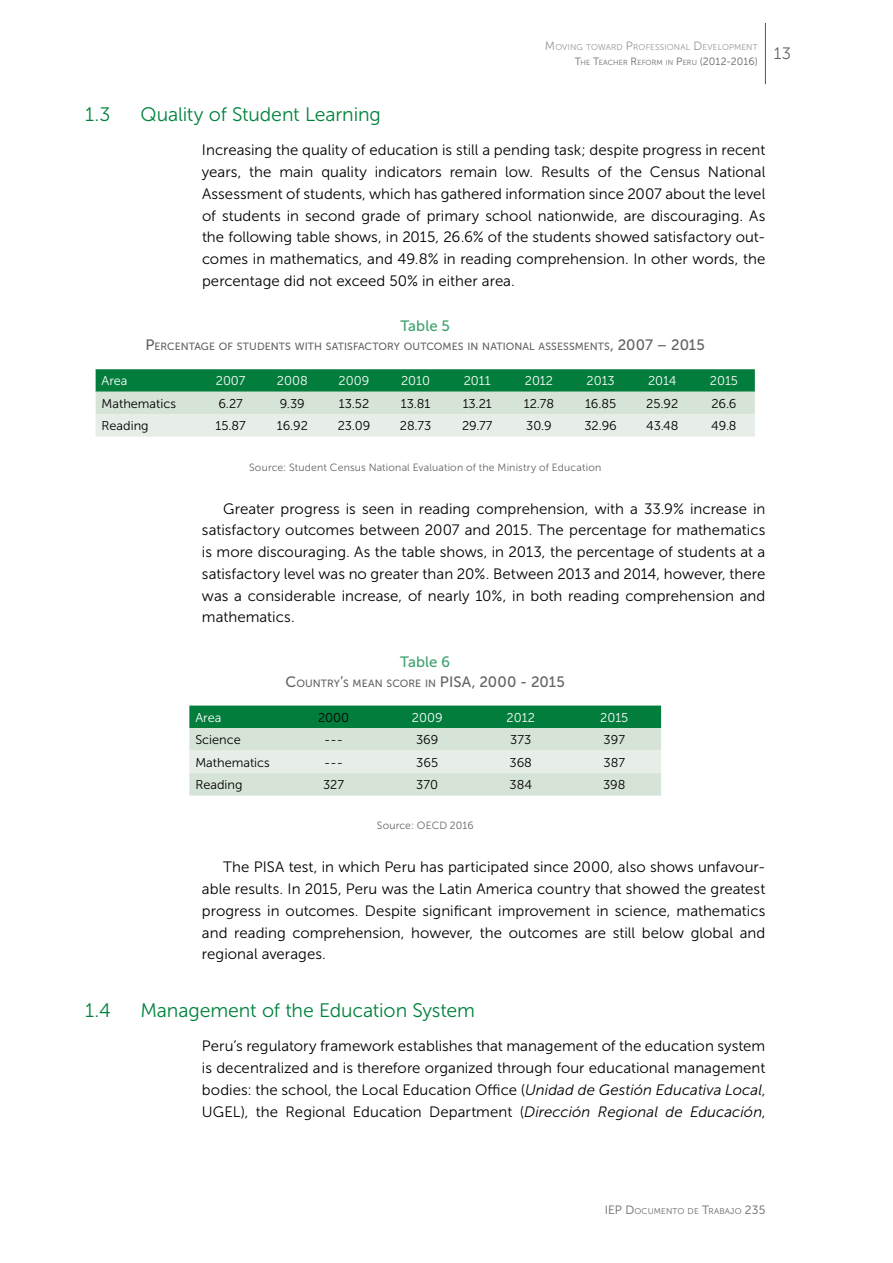
<style>
.page{position:relative;width:893px;height:1263px;background:#fff}
.page>*{position:absolute;margin:0;border:0;box-sizing:border-box;transform-origin:0 0}
.t1{font:19.5px "Museo Sans 300";letter-spacing:-.005em;color:#00833e}
.t2{font:16.5px "Museo Sans 300";color:#636466}
.t3{font:15px/21.8px "Museo Sans 300";letter-spacing:.005em;color:#000;text-align:justify}
.t4{font:15px "Museo Sans 500";color:#40a26e}
.t5{font:12.75px "Museo Sans 300";color:#000}
.t6{font:12.75px "Museo Sans 300";color:#fff}
.t7{font:10.5px "Museo Sans 500";letter-spacing:.005em;color:#636466}
.t8{font:10.5px "Museo Sans 300";letter-spacing:.005em;color:#636466}
.t9{font:8.4px "Museo Sans 300";letter-spacing:.02em;color:#939598}
.t10{font:8.4px "Museo Sans 300";letter-spacing:.02em;color:#636466}
.t11{font:7.35px "Museo Sans 300";letter-spacing:.015em;color:#636466}
.s1{font-size:12px}
.s2{font-size:10.5px}
.s3{font-size:15px}
.s4{font-style:italic}
</style>
<div class="page">
<hr style="left:765px;top:23px;width:1px;height:61px;background:#00833e">
<svg style="left:96px;top:369px;width:659px;height:68px;background:#96c5a9"></svg>
<svg style="left:189px;top:705px;width:472px;height:90px;background:#a5ccb4"></svg>
<p class="t9" style="left:545px;top:43px;width:214px"><span class="s1">M</span>OVING TOWARD <span class="s1">P</span>ROFESSIONAL <span class="s1">D</span> EVELOPM ENT</p>
<p class="t11" style="left:575px;top:59px;width:184px"><span class="s2">T</span>HE <span class="s2">T</span>EACHER <span class="s2">R</span> EFORM IN <span class="s2">P</span>ERU <span class="s2">(2012-2016)</span></p>
<p class="t2" style="left:774px;top:45px;width:19px">13</p>
<h1 class="t1" style="left:85px;top:104px;width:27px">1.3</h1>
<h1 class="t1" style="left:140px;top:104px;width:242px">Quality of Student Learning</h1>
<p class="t3" style="left:202px;top:140px;width:565px">I ncreasing the quality of education is still a pending task; despite progress in recent years, the main quality indicators remain low. Results of the Census N ational Assessment of students, which has gathered information since 2007 about the level of students in second grade of primary school nationwide, are discouraging. As the following table shows, in 2015, 26.6% of the students showed satisfactory out&shy;comes in mathematics, and 49.8% in reading comprehension. I n other words, the percentage did not exceed 50% in either area.</p>
<p class="t4" style="left:400px;top:318px;width:51px">Table 5</p>
<p class="t7" style="left:146px;top:341px;width:561px"><span class="s3">P</span>ERCENTAGE OF STUDENTS WITH SATISFACTORY OUTCOMES IN NATIONAL ASSESSMENTS<span class="s3">, 2007 – 2015</span></p>
<p class="t6" style="left:102px;top:374px;width:27px">Area</p>
<p class="t6" style="left:216px;top:374px;width:31px">2007</p>
<p class="t6" style="left:277px;top:374px;width:32px">2008</p>
<p class="t6" style="left:339px;top:374px;width:32px">2009</p>
<p class="t6" style="left:401px;top:374px;width:31px">2010</p>
<p class="t6" style="left:464px;top:374px;width:29px">2011</p>
<p class="t6" style="left:525px;top:374px;width:30px">2012</p>
<p class="t6" style="left:586px;top:374px;width:30px">2013</p>
<p class="t6" style="left:648px;top:374px;width:30px">2014</p>
<p class="t6" style="left:710px;top:374px;width:30px">2015</p>
<p class="t5" style="left:102px;top:396px;width:76px">Mathematics</p>
<p class="t5" style="left:218px;top:396px;width:26px">6.27</p>
<p class="t5" style="left:280px;top:396px;width:27px">9.39</p>
<p class="t5" style="left:339px;top:396px;width:32px">13.52</p>
<p class="t5" style="left:401px;top:396px;width:31px">13.81</p>
<p class="t5" style="left:463px;top:396px;width:31px">13.21</p>
<p class="t5" style="left:524px;top:396px;width:32px">12.78</p>
<p class="t5" style="left:585px;top:396px;width:33px">16.85</p>
<p class="t5" style="left:646px;top:396px;width:33px">25.92</p>
<p class="t5" style="left:711px;top:396px;width:27px">26.6</p>
<p class="t5" style="left:102px;top:419px;width:49px">Reading</p>
<p class="t5" style="left:216px;top:419px;width:32px">15.87</p>
<p class="t5" style="left:277px;top:419px;width:33px">16.92</p>
<p class="t5" style="left:338px;top:419px;width:34px">23.09</p>
<p class="t5" style="left:400px;top:419px;width:33px">28.73</p>
<p class="t5" style="left:462px;top:419px;width:32px">29.77</p>
<p class="t5" style="left:526px;top:419px;width:27px">30.9</p>
<p class="t5" style="left:584px;top:419px;width:34px">32.96</p>
<p class="t5" style="left:646px;top:419px;width:34px">43.48</p>
<p class="t5" style="left:711px;top:419px;width:27px">49.8</p>
<p class="t8" style="left:249px;top:461px;width:354px">Source: Student Census National Evaluation of the Ministry of Education</p>
<p class="t3" style="left:202px;top:498px;width:565px;text-indent:21px">Greater progress is seen in reading comprehension, with a 33.9% increase in satisfactory outcomes between 2007 and 2015. The percentage for mathematics is more discouraging. As the table shows, in 2013, the percentage of students at a satisfactory level was no greater than 20%. Between 2013 and 2014, however, there was a considerable increase, of nearly 10%, in both reading comprehension and mathematics.</p>
<p class="t4" style="left:400px;top:654px;width:52px">Table 6</p>
<p class="t7" style="left:286px;top:677px;width:281px"><span class="s3">C</span>OUNTRY<span class="s3">’</span>S MEAN SCORE IN <span class="s3">PISA, 2000 - 2015</span></p>
<p class="t6" style="left:195px;top:710px;width:27px">Area</p>
<p class="t5" style="left:318px;top:710px;width:33px">2000</p>
<p class="t6" style="left:412px;top:710px;width:32px">2009</p>
<p class="t6" style="left:507px;top:710px;width:30px">2012</p>
<p class="t6" style="left:600px;top:710px;width:30px">2015</p>
<p class="t5" style="left:195px;top:733px;width:47px">Science</p>
<p class="t5" style="left:324px;top:733px;width:20px">---</p>
<p class="t5" style="left:416px;top:733px;width:24px">369</p>
<p class="t5" style="left:510px;top:733px;width:22px">373</p>
<p class="t5" style="left:604px;top:733px;width:23px">397</p>
<p class="t5" style="left:195px;top:755px;width:76px">Mathematics</p>
<p class="t5" style="left:324px;top:755px;width:20px">---</p>
<p class="t5" style="left:416px;top:755px;width:23px">365</p>
<p class="t5" style="left:510px;top:755px;width:24px">368</p>
<p class="t5" style="left:604px;top:755px;width:23px">387</p>
<p class="t5" style="left:195px;top:778px;width:49px">Reading</p>
<p class="t5" style="left:323px;top:778px;width:22px">327</p>
<p class="t5" style="left:416px;top:778px;width:23px">370</p>
<p class="t5" style="left:509px;top:778px;width:24px">384</p>
<p class="t5" style="left:603px;top:778px;width:24px">398</p>
<p class="t8" style="left:377px;top:820px;width:49px">Source: OECD</p>
<p class="t8" style="left:450px;top:820px;width:25px">2016</p>
<p class="t3" style="left:223px;top:856px;width:48px">The PISA</p>
<p class="t3" style="left:202px;top:856px;width:565px;text-indent:87px">test, in which Peru has participated since 2000, also shows unfavour&shy;able results. I n 2015, Peru was the Latin America country that showed the greatest progress in outcomes. Despite significant improvement in science, mathematics and reading comprehension, however, the outcomes are still below global and regional averages.</p>
<h1 class="t1" style="left:85px;top:999px;width:27px">1.4</h1>
<h1 class="t1" style="left:140px;top:999px;width:336px">Management of the Education System</h1>
<p class="t3" style="left:202px;top:1035px;width:565px">Peru’s regulatory framework establishes that management of the education system is decentralized and is therefore organized through four educational management bodies: the school, the Local Education Office (<span class="s4">Unidad de Gestión Educativa Local</span>, UGEL</p>
<p class="t3" style="left:241px;top:1101px;width:526px">), the Regional Education Department (<span class="s4">Dirección Regional de Educación</span>,</p>
<p class="t10" style="left:605px;top:1207px;width:162px"><span class="s1">IEP D</span>OCUM ENTO DE <span class="s1">T</span>RABAJO <span class="s1">235</span></p>
</div>
